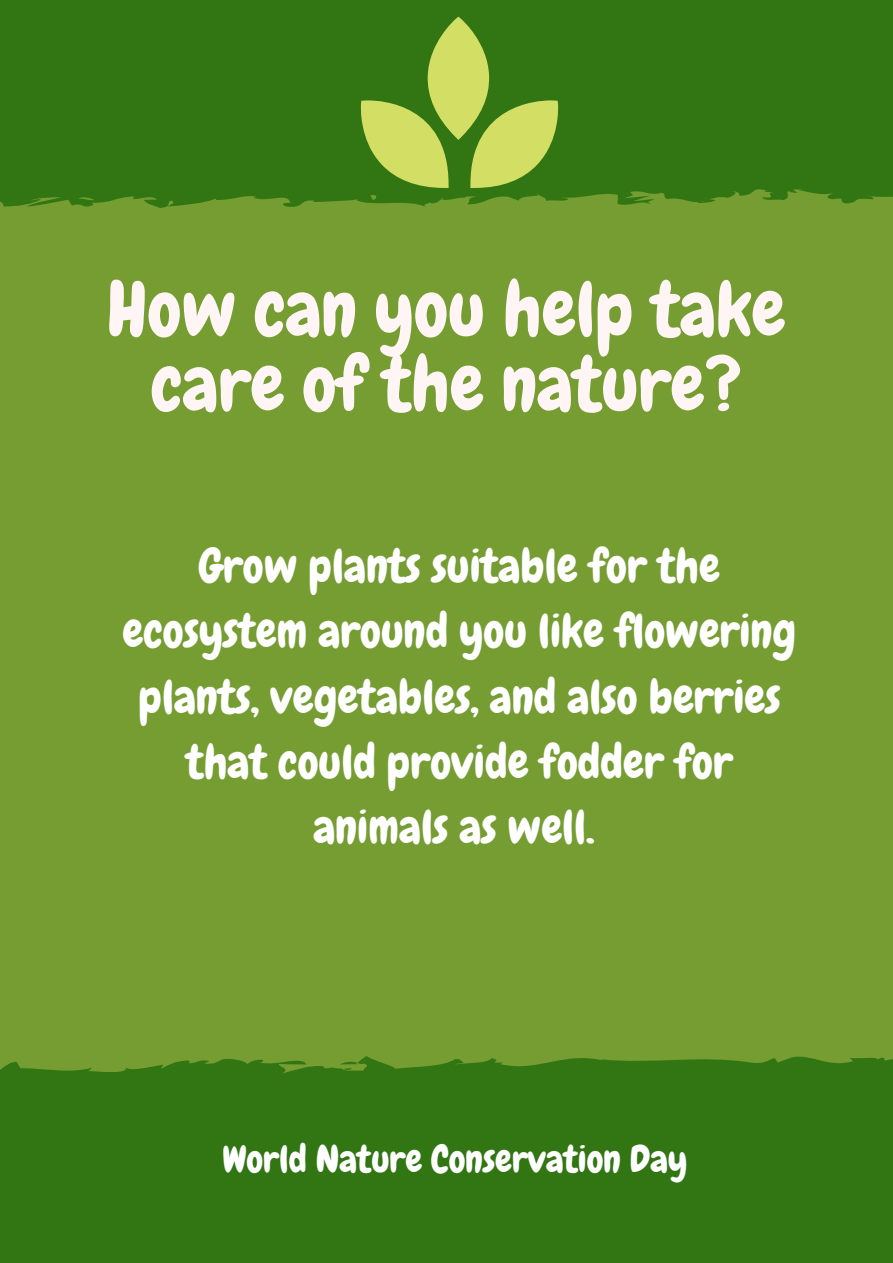
<style>
.page{position:relative;width:893px;height:1263px;background:#317613}
.page>*{position:absolute;margin:0;border:0;box-sizing:border-box;transform-origin:0 0}
.t1{font:75.9px/74.8px "Chewy";color:#fff5f5;text-align:center}
.t2{font:46.65px/65.2px "Chewy";color:#fff;text-align:center}
.t3{font:37.5px "Chewy";color:#fff}
</style>
<div class="page">
<div style="left:0;top:189px;width:893px;height:885px;background:#759d31"></div>
<svg style="left:78px;top:196px;width:16px;height:5px"></svg>
<svg style="left:354px;top:17px;width:206px;height:186px"></svg>
<h1 class="t1" style="left:107px;top:272px;width:680px">How can you help take care of the nature?</h1>
<p class="t2" style="left:123px;top:534px;width:675px">Grow plants suitable for the ecosystem around you like flowering plants, vegetables, and also berries that could provide fodder for animals as well.</p>
<p class="t3" style="left:222px;top:1135px;width:466px">World Nature Conservation Day</p>
</div>
